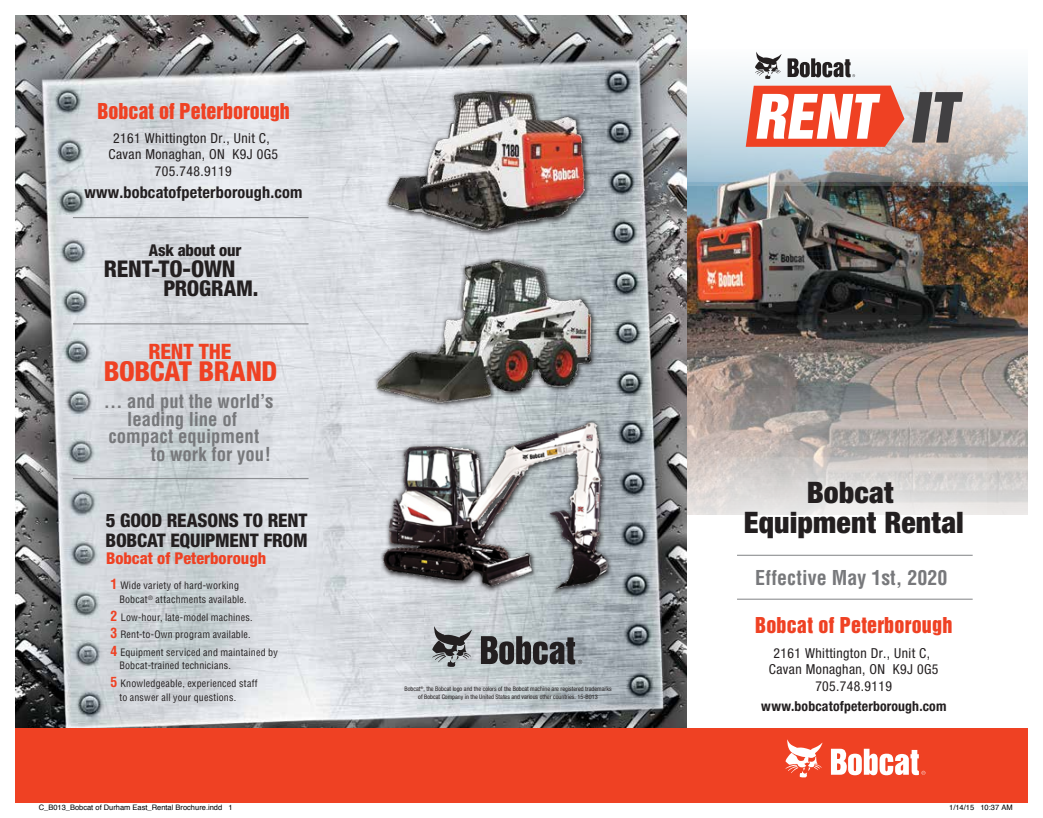
<style>
.page{position:relative;width:1043px;height:818px;background:#fff}
.page>*{position:absolute;margin:0;border:0;box-sizing:border-box;transform-origin:0 0}
.t1{font:900 condensed 29.62px/30px "Helvetica Neue";letter-spacing:.005em;color:#231f20;text-align:center}
.t2{font:800 condensed 27.5px "Helvetica Neue";letter-spacing:-.015em;color:#ef4123}
.t3{font:800 condensed 23.12px "Helvetica Neue";letter-spacing:-.01em;color:#231f20}
.t4{font:800 condensed 21.75px "Helvetica Neue";letter-spacing:-.01em;color:#231f20}
.t5{font:800 condensed 21.25px "Helvetica Neue";letter-spacing:-.01em;color:#ef4123}
.t6{font:20px "Helvetica Inserat";letter-spacing:.005em;color:#ef4123}
.t7{font:700 condensed 20px "Helvetica";color:#77787b}
.t8{font:700 condensed 18.75px "Helvetica";color:#77787b}
.t9{font:800 condensed 18.75px/20px "Helvetica Neue";letter-spacing:-.01em;color:#231f20}
.t10{font:700 condensed 16.25px "Helvetica Neue";letter-spacing:.01em;color:#231f20}
.t11{font:800 condensed 16.25px "Helvetica Neue";color:#ef4123}
.t12{font:800 condensed 16.25px "Helvetica Neue";letter-spacing:-.01em;color:#231f20}
.t13{font:condensed 13.75px/16.5px "Helvetica Neue";letter-spacing:.025em;color:#231f20;text-align:center}
.t14{font:700 condensed 13.75px "Helvetica Neue";letter-spacing:.01em;color:#231f20}
.t15{font:condensed 10px/17.5px "Helvetica";letter-spacing:.02em;color:#231f20}
.t16{font:7.5px "Helvetica";color:#000}
.t17{font:condensed 6.25px/7.5px "Helvetica Neue";color:#231f20;text-align:center}
.s1{font-weight:700;font-size:13.75px;color:#ef4123}
</style>
<div class="page">
<img style="left:686px;top:185px;width:341px;height:329px">
<svg style="left:687px;top:182px;width:341px;height:3px"></svg>
<svg style="left:686px;top:15px;width:342px;height:167px"></svg>
<svg style="left:745px;top:86px;width:159px;height:61px"></svg>
<svg style="left:912px;top:92px;width:51px;height:50px;background:#868382"></svg>
<svg style="left:755px;top:52px;width:26px;height:27px"></svg>
<svg style="left:787px;top:58px;width:68px;height:19px"></svg>
<img style="left:15px;top:15px;width:671px;height:713px">
<div style="left:15px;top:728px;width:1013px;height:74px;background:#ef4123"></div>
<svg style="left:785px;top:739px;width:37px;height:38px"></svg>
<svg style="left:831px;top:748px;width:94px;height:27px"></svg>
<svg style="left:432px;top:626px;width:40px;height:40px;background:#898c8e"></svg>
<svg style="left:481px;top:636px;width:101px;height:28px;background:#5d5e61"></svg>
<svg style="left:717px;top:456px;width:269px;height:100px"></svg>
<hr style="left:73px;top:478px;width:235px;height:1px;background:#808285">
<hr style="left:73px;top:323px;width:235px;height:1px;background:#808285">
<hr style="left:73px;top:217px;width:235px;height:1px;background:#808285">
<hr style="left:737px;top:598px;width:235px;height:1px;background:#808285">
<hr style="left:737px;top:554px;width:235px;height:1px;background:#808285">
<img style="left:371px;top:255px;width:227px;height:153px">
<img style="left:376px;top:254px;width:221px;height:153px">
<img style="left:378px;top:416px;width:237px;height:180px">
<img style="left:380px;top:421px;width:230px;height:167px">
<img style="left:382px;top:86px;width:210px;height:151px">
<img style="left:386px;top:59px;width:205px;height:184px">
<h3 class="t6" style="left:97px;top:99px;width:194px">Bobcat of Peterborough</h3>
<h3 class="t13" style="left:109px;top:130px;width:171px">2161 Whittington Dr., Unit C,<br>Cavan Monaghan, ON K9J 0G5<br>705.748.9119</h3>
<h3 class="t10" style="left:85px;top:182px;width:219px">www.bobcatofpeterborough.com</h3>
<h3 class="t12" style="left:149px;top:240px;width:94px">Ask about our</h3>
<h3 class="t3" style="left:104px;top:254px;width:133px">RENT-TO-OWN</h3>
<h3 class="t4" style="left:164px;top:274px;width:96px">PROGRAM.</h3>
<h3 class="t5" style="left:148px;top:338px;width:84px">RENT THE</h3>
<h2 class="t2" style="left:104px;top:354px;width:175px">BOBCAT BRAND</h2>
<h3 class="t8" style="left:104px;top:389px;width:171px">… and put the world’s</h3>
<h3 class="t8" style="left:127px;top:407px;width:111px">leading line of</h3>
<h3 class="t8" style="left:108px;top:424px;width:152px">compact equipment</h3>
<h3 class="t8" style="left:151px;top:442px;width:122px">to work for you!</h3>
<h3 class="t9" style="left:105px;top:510px;width:204px">5 GOOD REASONS TO RENT<br>BOBCAT EQUIPMENT FROM</h3>
<h3 class="t11" style="left:106px;top:547px;width:162px">Bobcat of Peterborough</h3>
<p class="t15" style="left:119px;top:578px;width:129px;line-height:13.8px;text-indent:-9px"><span class="s1">1</span> Wide variety of hard-working<br>Bobcat<sup>®</sup> attachments available.</p>
<p class="t15" style="left:111px;top:608px;width:169px"><span class="s1">2</span> Low-hour, late-model machines.<br><span class="s1">3</span> Rent-to-Own program available.<br><span class="s1">4</span> Equipment serviced and maintained by</p>
<p class="t15" style="left:111px;top:657px;width:149px;text-indent:9px">Bobcat-trained technicians.<br><span class="s1">5</span> Knowledgeable, experienced staff</p>
<p class="t15" style="left:119px;top:688px;width:118px">to answer all your questions.</p>
<p class="t17" style="left:404px;top:685px;width:209px">Bobcat<sup>®</sup>, the Bobcat logo and the colors of the Bobcat machine are registered trademarks of Bobcat Company in the United States and various other countries. 15-B013</p>
<h1 class="t1" style="left:743px;top:477px;width:222px">Bobcat<br>Equipment Rental</h1>
<h3 class="t7" style="left:755px;top:565px;width:194px">Effective May 1st, 2020</h3>
<h3 class="t6" style="left:755px;top:613px;width:199px">Bobcat of Peterborough</h3>
<h3 class="t13" style="left:769px;top:644px;width:171px">2161 Whittington Dr., Unit C,<br>Cavan Monaghan, ON K9J 0G5<br>705.748.9119</h3>
<h3 class="t14" style="left:761px;top:698px;width:187px">www.bobcatofpeterborough.com</h3>
<p class="t16" style="left:39px;top:802px;width:195px">C_B013_Bobcat of Durham East_Rental Brochure.indd 1</p>
<p class="t16" style="left:949px;top:802px;width:65px">1/14/15 10:37 AM</p>
</div>
